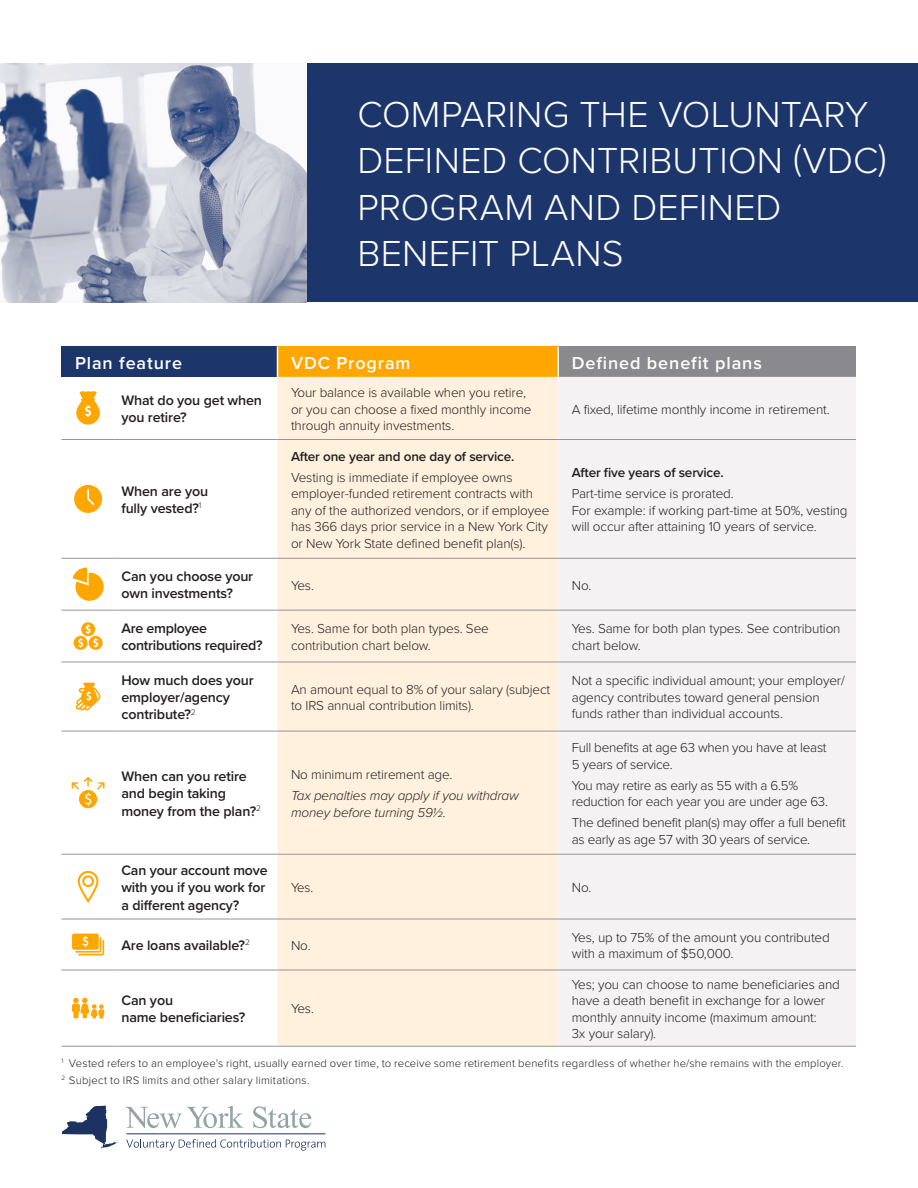
<style>
.page{position:relative;width:918px;height:1188px;background:#fff}
.page>*{position:absolute;margin:0;border:0;box-sizing:border-box;transform-origin:0 0}
.t1{font:300 37.5px/46.5px "Proxima Nova";letter-spacing:.005em;color:#fff}
.t2{font:600 18px "Proxima Nova";letter-spacing:.05em;color:#fff}
.t3{font:600 14.25px/17.2px "Proxima Nova";letter-spacing:-.01em;color:#231f20}
.t4{font:300 13.5px/16.5px "Proxima Nova";letter-spacing:-.01em;color:#231f20}
.t5{font:600 13.5px "Proxima Nova";letter-spacing:-.01em;color:#231f20}
.t6{font:italic 300 13.5px/16.5px "Proxima Nova";letter-spacing:-.01em;color:#231f20}
.t7{font:300 11.25px/16.8px "Proxima Nova";letter-spacing:.015em;color:#231f20}
</style>
<div class="page">
<div style="left:0;top:63px;width:918px;height:239px;background:#1c366c"></div>
<svg style="left:126px;top:1139px;width:199px;height:12px"></svg>
<svg style="left:125px;top:1106px;width:119px;height:22px"></svg>
<svg style="left:253px;top:1106px;width:58px;height:22px"></svg>
<svg style="left:62px;top:1106px;width:56px;height:42px"></svg>
<hr style="left:126px;top:1134px;width:200px;height:1px;background:#1e3262">
<div style="left:62px;top:347px;width:216px;height:30px;background:#1c366c"></div>
<div style="left:278px;top:347px;width:280px;height:30px;background:#ffa700"></div>
<div style="left:558px;top:347px;width:298px;height:30px;background:#8a8a8e"></div>
<div style="left:278px;top:377px;width:280px;height:669px;background:#fff1dd"></div>
<div style="left:558px;top:377px;width:298px;height:669px;background:#f5f2f3"></div>
<hr style="left:277px;top:347px;width:1px;height:30px;background:#fff">
<hr style="left:558px;top:347px;width:1px;height:30px;background:#fff">
<hr style="left:62px;top:610px;width:53px;height:1px;background:#939598">
<hr style="left:115px;top:610px;width:163px;height:1px;background:#939598">
<hr style="left:278px;top:610px;width:280px;height:1px;background:#939598">
<hr style="left:558px;top:610px;width:298px;height:1px;background:#939598">
<hr style="left:62px;top:662px;width:53px;height:1px;background:#939598">
<hr style="left:115px;top:662px;width:163px;height:1px;background:#939598">
<hr style="left:278px;top:662px;width:280px;height:1px;background:#939598">
<hr style="left:558px;top:662px;width:298px;height:1px;background:#939598">
<hr style="left:62px;top:731px;width:53px;height:1px;background:#939598">
<hr style="left:115px;top:731px;width:163px;height:1px;background:#939598">
<hr style="left:278px;top:731px;width:280px;height:1px;background:#939598">
<hr style="left:558px;top:731px;width:298px;height:1px;background:#939598">
<hr style="left:62px;top:919px;width:53px;height:1px;background:#939598">
<hr style="left:115px;top:919px;width:163px;height:1px;background:#939598">
<hr style="left:278px;top:919px;width:280px;height:1px;background:#939598">
<hr style="left:558px;top:919px;width:298px;height:1px;background:#939598">
<hr style="left:62px;top:970px;width:53px;height:1px;background:#939598">
<hr style="left:115px;top:970px;width:163px;height:1px;background:#939598">
<hr style="left:278px;top:970px;width:280px;height:1px;background:#939598">
<hr style="left:558px;top:970px;width:298px;height:1px;background:#939598">
<hr style="left:62px;top:1046px;width:53px;height:1px;background:#939598">
<hr style="left:115px;top:1046px;width:163px;height:1px;background:#939598">
<hr style="left:278px;top:1046px;width:280px;height:1px;background:#939598">
<hr style="left:558px;top:1046px;width:298px;height:1px;background:#939598">
<hr style="left:62px;top:439px;width:53px;height:1px;background:#939598">
<hr style="left:115px;top:439px;width:163px;height:1px;background:#939598">
<hr style="left:278px;top:439px;width:280px;height:1px;background:#939598">
<hr style="left:558px;top:439px;width:298px;height:1px;background:#939598">
<hr style="left:62px;top:854px;width:53px;height:1px;background:#939598">
<hr style="left:115px;top:854px;width:163px;height:1px;background:#939598">
<hr style="left:278px;top:854px;width:280px;height:1px;background:#939598">
<hr style="left:558px;top:854px;width:298px;height:1px;background:#939598">
<hr style="left:62px;top:558px;width:53px;height:1px;background:#939598">
<hr style="left:115px;top:558px;width:163px;height:1px;background:#939598">
<hr style="left:278px;top:558px;width:280px;height:1px;background:#939598">
<hr style="left:558px;top:558px;width:298px;height:1px;background:#939598">
<svg style="left:76px;top:391px;width:24px;height:34px"></svg>
<svg style="left:74px;top:485px;width:28px;height:28px"></svg>
<svg style="left:73px;top:568px;width:31px;height:33px"></svg>
<svg style="left:89px;top:636px;width:14px;height:14px"></svg>
<svg style="left:81px;top:622px;width:14px;height:14px"></svg>
<div style="left:74px;top:636px;width:14px;height:14px;background:#ffa700;border-radius:50%"></div>
<svg style="left:78px;top:624px;width:20px;height:24px"></svg>
<svg style="left:76px;top:683px;width:25px;height:28px"></svg>
<div style="left:79px;top:790px;width:18px;height:18px;background:#ffa700;border-radius:50%"></div>
<svg style="left:72px;top:777px;width:33px;height:29px"></svg>
<svg style="left:78px;top:871px;width:20px;height:31px"></svg>
<div style="left:72px;top:934px;width:27px;height:16px;background:#ffa700;border-radius:2px"></div>
<svg style="left:76px;top:936px;width:28px;height:19px"></svg>
<svg style="left:72px;top:998px;width:32px;height:21px"></svg>
<img style="left:0;top:63px;width:307px;height:239px">
<h1 class="t1" style="left:357px;top:89px;width:531px">COMPARING THE VOLUNTARY<br>DEFINED CONTRIBUTION (VDC)<br>PROGRAM AND DEFINED<br>BENEFIT PLANS</h1>
<h2 class="t2" style="left:75px;top:349px;width:109px">Plan feature</h2>
<h2 class="t2" style="left:291px;top:349px;width:121px">VDC Program</h2>
<h2 class="t2" style="left:572px;top:349px;width:192px">Defined benefit plans</h2>
<p class="t3" style="left:121px;top:391px;width:142px">What do you get when you retire?</p>
<p class="t4" style="left:291px;top:384px;width:242px">Your balance is available when you retire, or you can choose a fixed monthly income through annuity investments.</p>
<p class="t4" style="left:572px;top:400px;width:259px">A fixed, lifetime monthly income in retirement.</p>
<p class="t3" style="left:121px;top:482px;width:88px">When are you fully vested?<sup>1</sup></p>
<p class="t5" style="left:291px;top:446px;width:225px">After one year and one day of service.</p>
<p class="t4" style="left:291px;top:468px;width:260px">Vesting is immediate if employee owns employer-funded retirement contracts with any of the authorized vendors, or if employee has 366 days prior service in a New York City or New York State defined benefit plan(s).</p>
<p class="t5" style="left:572px;top:463px;width:154px">After five years of service.</p>
<p class="t4" style="left:572px;top:485px;width:277px">Part-time service is prorated.<br>For example: if working part-time at 50%, vesting will occur after attaining 10 years of service.</p>
<p class="t3" style="left:121px;top:567px;width:133px">Can you choose your own investments?</p>
<p class="t4" style="left:291px;top:576px;width:25px">Yes.</p>
<p class="t4" style="left:572px;top:576px;width:21px">No.</p>
<p class="t3" style="left:121px;top:619px;width:143px">Are employee contributions required?</p>
<p class="t4" style="left:291px;top:620px;width:199px">Yes. Same for both plan types. See contribution chart below.</p>
<p class="t4" style="left:572px;top:620px;width:270px">Yes. Same for both plan types. See contribution chart below.</p>
<p class="t3" style="left:121px;top:671px;width:134px">How much does your employer/agency contribute?<sup>2</sup></p>
<p class="t4" style="left:291px;top:680px;width:261px">An amount equal to 8% of your salary (subject to IRS annual contribution limits).</p>
<p class="t4" style="left:572px;top:672px;width:275px">Not a specific individual amount; your employer/ agency contributes toward general pension funds rather than individual accounts.</p>
<p class="t3" style="left:121px;top:767px;width:141px">When can you retire and begin taking money from the plan?<sup>2</sup></p>
<p class="t4" style="left:291px;top:766px;width:163px">No minimum retirement age.</p>
<p class="t6" style="left:291px;top:787px;width:229px">Tax penalties may apply if you withdraw money before turning 59½.</p>
<p class="t4" style="left:572px;top:739px;width:256px">Full benefits at age 63 when you have at least<br>5 years of service.</p>
<p class="t4" style="left:572px;top:776px;width:258px">You may retire as early as 55 with a 6.5% reduction for each year you are under age 63.</p>
<p class="t4" style="left:572px;top:814px;width:276px">The defined benefit plan(s) may offer a full benefit as early as age 57 with 30 years of service.</p>
<p class="t3" style="left:121px;top:861px;width:148px">Can your account move with you if you work for a different agency?</p>
<p class="t4" style="left:291px;top:878px;width:24px">Yes.</p>
<p class="t4" style="left:572px;top:878px;width:21px">No.</p>
<p class="t3" style="left:121px;top:936px;width:130px">Are loans available?<sup>2</sup></p>
<p class="t4" style="left:291px;top:936px;width:21px">No.</p>
<p class="t4" style="left:572px;top:928px;width:260px">Yes, up to 75% of the amount you contributed with a maximum of $50,000.</p>
<p class="t3" style="left:121px;top:991px;width:125px">Can you<br>name beneficiaries?</p>
<p class="t4" style="left:291px;top:1000px;width:25px">Yes.</p>
<p class="t4" style="left:572px;top:975px;width:270px">Yes; you can choose to name beneficiaries and have a death benefit in exchange for a lower monthly annuity income (maximum amount:<br>3x your salary).</p>
<p class="t7" style="left:62px;top:1054px;width:784px"><sup>1</sup> Vested refers to an employee’s right, usually earned over time, to receive some retirement benefits regardless of whether he/she remains with the employer.<br><sup>2</sup> Subject to IRS limits and other salary limitations.</p>
</div>
